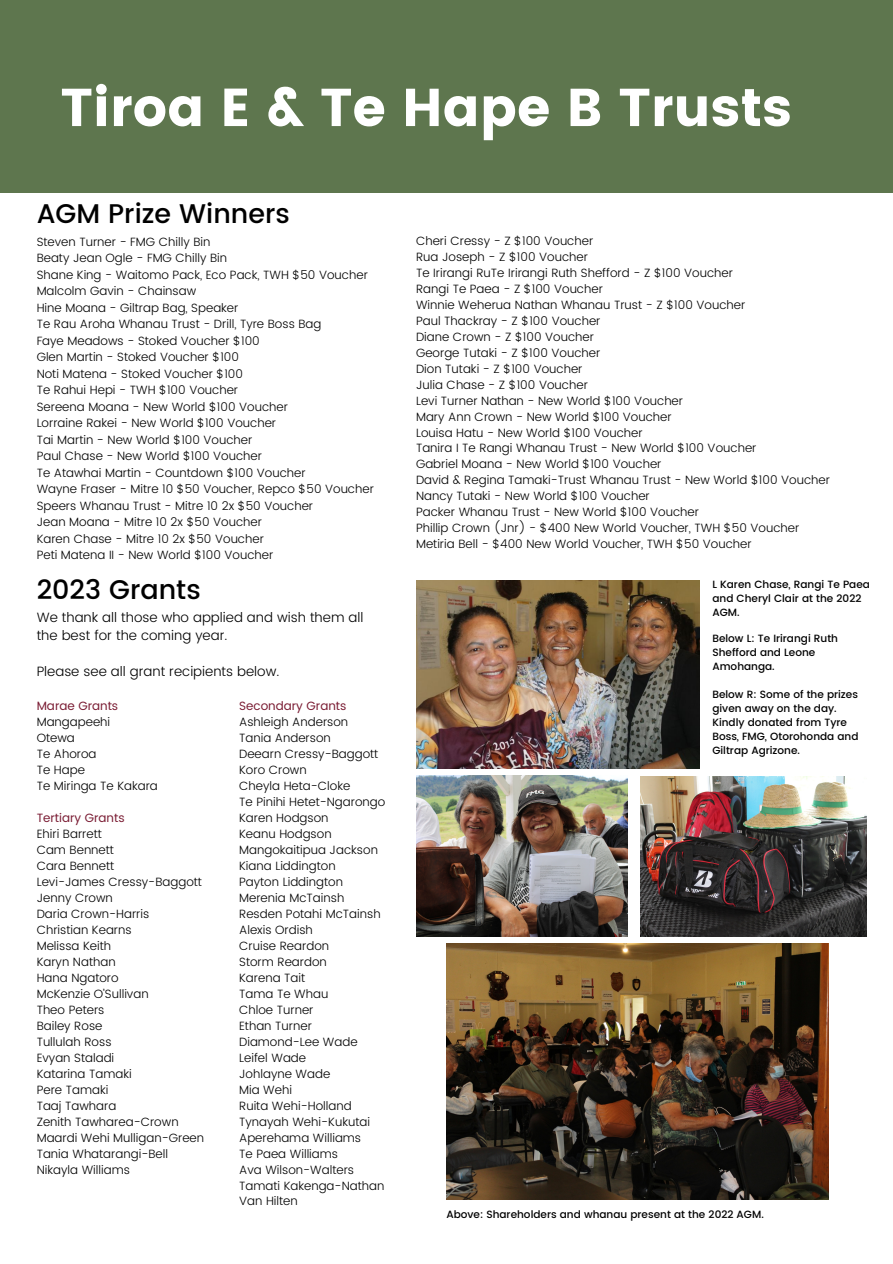
<style>
.page{position:relative;width:893px;height:1264px;background:#fff}
.page>*{position:absolute;margin:0;border:0;box-sizing:border-box;transform-origin:0 0}
.t1{font:53.25px "Poppins";color:#fff}
.t2{font:500 27px "Poppins";color:#000}
.t3{font:300 13.5px/18px "Poppins";color:#000}
.t4{font:300 12px "Poppins";color:#000}
.t5{font:12px "Poppins";color:#7a1c33}
.t6{font:500 10.5px/14px "Poppins";color:#000}
</style>
<div class="page">
<div style="left:0;top:0;width:892px;height:193px;background:#5e764e"></div>
<img style="left:416px;top:580px;width:283px;height:189px">
<img style="left:640px;top:776px;width:226px;height:160px">
<img style="left:446px;top:943px;width:382px;height:256px">
<img style="left:416px;top:776px;width:211px;height:160px">
<p class="t1" style="left:60px;top:76px;width:732px">Tiroa E &amp; Te Hape B Trusts</p>
<p class="t2" style="left:37px;top:198px;width:255px">AGM Prize Winners</p>
<p class="t4" style="left:37px;top:235px;width:175px">Steven Turner - FMG Chilly Bin</p>
<p class="t4" style="left:37px;top:251px;width:192px">Beaty Jean Ogle - FMG Chilly Bin</p>
<p class="t4" style="left:37px;top:268px;width:333px">Shane King - Waitomo Pack, Eco Pack, TWH $50 Voucher</p>
<p class="t4" style="left:37px;top:284px;width:161px">Malcolm Gavin - Chainsaw</p>
<p class="t4" style="left:37px;top:300px;width:203px">Hine Moana - Giltrap Bag, Speaker</p>
<p class="t4" style="left:37px;top:317px;width:286px">Te Rau Aroha Whanau Trust - Drill, Tyre Boss Bag</p>
<p class="t4" style="left:37px;top:333px;width:225px">Faye Meadows - Stoked Voucher $100</p>
<p class="t4" style="left:37px;top:350px;width:204px">Glen Martin - Stoked Voucher $100</p>
<p class="t4" style="left:37px;top:366px;width:208px">Noti Matena - Stoked Voucher $100</p>
<p class="t4" style="left:37px;top:383px;width:203px">Te Rahui Hepi - TWH $100 Voucher</p>
<p class="t4" style="left:37px;top:399px;width:253px">Sereena Moana - New World $100 Voucher</p>
<p class="t4" style="left:37px;top:416px;width:241px">Lorraine Rakei - New World $100 Voucher</p>
<p class="t4" style="left:37px;top:432px;width:217px">Tai Martin - New World $100 Voucher</p>
<p class="t4" style="left:37px;top:449px;width:227px">Paul Chase - New World $100 Voucher</p>
<p class="t4" style="left:37px;top:465px;width:270px">Te Atawhai Martin - Countdown $100 Voucher</p>
<p class="t4" style="left:37px;top:482px;width:339px">Wayne Fraser - Mitre 10 $50 Voucher, Repco $50 Voucher</p>
<p class="t4" style="left:37px;top:498px;width:278px">Speers Whanau Trust - Mitre 10 2x $50 Voucher</p>
<p class="t4" style="left:37px;top:515px;width:227px">Jean Moana - Mitre 10 2x $50 Voucher</p>
<p class="t4" style="left:37px;top:531px;width:229px">Karen Chase - Mitre 10 2x $50 Voucher</p>
<p class="t4" style="left:37px;top:548px;width:238px">Peti Matena II - New World $100 Voucher</p>
<p class="t2" style="left:37px;top:573px;width:165px">2023 Grants</p>
<p class="t3" style="left:37px;top:608px;width:328px">We thank all those who applied and wish them all the best for the coming year.</p>
<p class="t3" style="left:37px;top:662px;width:244px">Please see all grant recipients below.</p>
<p class="t5" style="left:37px;top:698px;width:83px">Marae Grants</p>
<p class="t4" style="left:37px;top:714px;width:75px">Mangapeehi</p>
<p class="t4" style="left:37px;top:730px;width:40px">Otewa</p>
<p class="t4" style="left:37px;top:746px;width:61px">Te Ahoroa</p>
<p class="t4" style="left:37px;top:762px;width:50px">Te Hape</p>
<p class="t4" style="left:37px;top:778px;width:123px">Te Miringa Te Kakara</p>
<p class="t5" style="left:37px;top:810px;width:90px">Tertiary Grants</p>
<p class="t4" style="left:37px;top:826px;width:67px">Ehiri Barrett</p>
<p class="t4" style="left:37px;top:842px;width:79px">Cam Bennett</p>
<p class="t4" style="left:37px;top:858px;width:79px">Cara Bennett</p>
<p class="t4" style="left:37px;top:874px;width:167px">Levi-James Cressy-Baggott</p>
<p class="t4" style="left:37px;top:890px;width:78px">Jenny Crown</p>
<p class="t4" style="left:37px;top:906px;width:114px">Daria Crown-Harris</p>
<p class="t4" style="left:37px;top:922px;width:96px">Christian Kearns</p>
<p class="t4" style="left:37px;top:938px;width:76px">Melissa Keith</p>
<p class="t4" style="left:37px;top:954px;width:80px">Karyn Nathan</p>
<p class="t4" style="left:37px;top:970px;width:83px">Hana Ngatoro</p>
<p class="t4" style="left:37px;top:986px;width:113px">McKenzie O’Sullivan</p>
<p class="t4" style="left:37px;top:1002px;width:69px">Theo Peters</p>
<p class="t4" style="left:37px;top:1018px;width:67px">Bailey Rose</p>
<p class="t4" style="left:37px;top:1034px;width:76px">Tullulah Ross</p>
<p class="t4" style="left:37px;top:1050px;width:79px">Evyan Staladi</p>
<p class="t4" style="left:37px;top:1066px;width:97px">Katarina Tamaki</p>
<p class="t4" style="left:37px;top:1082px;width:73px">Pere Tamaki</p>
<p class="t4" style="left:37px;top:1098px;width:81px">Taaj Tawhara</p>
<p class="t4" style="left:37px;top:1114px;width:143px">Zenith Tawharea-Crown</p>
<p class="t4" style="left:37px;top:1130px;width:169px">Maardi Wehi Mulligan-Green</p>
<p class="t4" style="left:37px;top:1146px;width:133px">Tania Whatarangi-Bell</p>
<p class="t4" style="left:37px;top:1162px;width:95px">Nikayla Williams</p>
<p class="t5" style="left:239px;top:698px;width:109px">Secondary Grants</p>
<p class="t4" style="left:239px;top:714px;width:111px">Ashleigh Anderson</p>
<p class="t4" style="left:239px;top:730px;width:93px">Tania Anderson</p>
<p class="t4" style="left:239px;top:746px;width:141px">Deearn Cressy-Baggott</p>
<p class="t4" style="left:239px;top:762px;width:69px">Koro Crown</p>
<p class="t4" style="left:239px;top:778px;width:113px">Cheyla Heta-Cloke</p>
<p class="t4" style="left:239px;top:794px;width:148px">Te Pinihi Hetet-Ngarongo</p>
<p class="t4" style="left:239px;top:810px;width:91px">Karen Hodgson</p>
<p class="t4" style="left:239px;top:826px;width:94px">Keanu Hodgson</p>
<p class="t4" style="left:239px;top:842px;width:140px">Mangokaitipua Jackson</p>
<p class="t4" style="left:239px;top:858px;width:98px">Kiana Liddington</p>
<p class="t4" style="left:239px;top:874px;width:105px">Payton Liddington</p>
<p class="t4" style="left:239px;top:890px;width:107px">Merenia McTainsh</p>
<p class="t4" style="left:239px;top:906px;width:143px">Resden Potahi McTainsh</p>
<p class="t4" style="left:239px;top:922px;width:75px">Alexis Ordish</p>
<p class="t4" style="left:239px;top:938px;width:91px">Cruise Reardon</p>
<p class="t4" style="left:239px;top:954px;width:89px">Storm Reardon</p>
<p class="t4" style="left:239px;top:970px;width:68px">Karena Tait</p>
<p class="t4" style="left:239px;top:986px;width:91px">Tama Te Whau</p>
<p class="t4" style="left:239px;top:1002px;width:76px">Chloe Turner</p>
<p class="t4" style="left:239px;top:1018px;width:74px">Ethan Turner</p>
<p class="t4" style="left:239px;top:1034px;width:120px">Diamond-Lee Wade</p>
<p class="t4" style="left:239px;top:1050px;width:68px">Leifel Wade</p>
<p class="t4" style="left:239px;top:1066px;width:93px">Johlayne Wade</p>
<p class="t4" style="left:239px;top:1082px;width:54px">Mia Wehi</p>
<p class="t4" style="left:239px;top:1098px;width:114px">Ruita Wehi-Holland</p>
<p class="t4" style="left:239px;top:1114px;width:132px">Tynayah Wehi-Kukutai</p>
<p class="t4" style="left:239px;top:1130px;width:123px">Aperehama Williams</p>
<p class="t4" style="left:239px;top:1146px;width:100px">Te Paea Williams</p>
<p class="t4" style="left:239px;top:1162px;width:116px">Ava Wilson-Walters</p>
<p class="t4" style="left:239px;top:1178px;width:147px">Tamati Kakenga-Nathan</p>
<p class="t4" style="left:239px;top:1194px;width:60px">Van Hilten</p>
<p class="t4" style="left:416px;top:233px;width:179px">Cheri Cressy - Z $100 Voucher</p>
<p class="t4" style="left:416px;top:249px;width:173px">Rua Joseph - Z $100 Voucher</p>
<p class="t4" style="left:416px;top:265px;width:318px">Te Irirangi RuTe Irirangi Ruth Shefford - Z $100 Voucher</p>
<p class="t4" style="left:416px;top:281px;width:188px">Rangi Te Paea - Z $100 Voucher</p>
<p class="t4" style="left:416px;top:297px;width:331px">Winnie Weherua Nathan Whanau Trust - Z $100 Voucher</p>
<p class="t4" style="left:416px;top:313px;width:186px">Paul Thackray - Z $100 Voucher</p>
<p class="t4" style="left:416px;top:329px;width:179px">Diane Crown - Z $100 Voucher</p>
<p class="t4" style="left:416px;top:345px;width:186px">George Tutaki - Z $100 Voucher</p>
<p class="t4" style="left:416px;top:361px;width:168px">Dion Tutaki - Z $100 Voucher</p>
<p class="t4" style="left:416px;top:377px;width:173px">Julia Chase - Z $100 Voucher</p>
<p class="t4" style="left:416px;top:393px;width:268px">Levi Turner Nathan - New World $100 Voucher</p>
<p class="t4" style="left:416px;top:409px;width:257px">Mary Ann Crown - New World $100 Voucher</p>
<p class="t4" style="left:416px;top:425px;width:228px">Louisa Hatu - New World $100 Voucher</p>
<p class="t4" style="left:416px;top:441px;width:342px">Tanira I Te Rangi Whanau Trust - New World $100 Voucher</p>
<p class="t4" style="left:416px;top:457px;width:247px">Gabriel Moana - New World $100 Voucher</p>
<p class="t4" style="left:416px;top:473px;width:415px">David &amp; Regina Tamaki-Trust Whanau Trust - New World $100 Voucher</p>
<p class="t4" style="left:416px;top:489px;width:235px">Nancy Tutaki - New World $100 Voucher</p>
<p class="t4" style="left:416px;top:505px;width:284px">Packer Whanau Trust - New World $100 Voucher</p>
<p class="t4" style="left:416px;top:521px;width:385px">Phillip Crown (Jnr) - $400 New World Voucher, TWH $50 Voucher</p>
<p class="t4" style="left:416px;top:537px;width:337px">Metiria Bell - $400 New World Voucher, TWH $50 Voucher</p>
<p class="t6" style="left:712px;top:577px;width:159px">L Karen Chase, Rangi Te Paea and Cheryl Clair at the 2022<br>AGM.</p>
<p class="t6" style="left:712px;top:631px;width:127px">Below L: Te Irirangi Ruth<br>Shefford and Leone<br>Amohanga.</p>
<p class="t6" style="left:712px;top:687px;width:148px">Below R: Some of the prizes given away on the day.<br>Kindly donated from Tyre<br>Boss, FMG, Otorohonda and<br>Giltrap Agrizone.</p>
<p class="t6" style="left:446px;top:1207px;width:319px">Above: Shareholders and whanau present at the 2022 AGM.</p>
</div>
